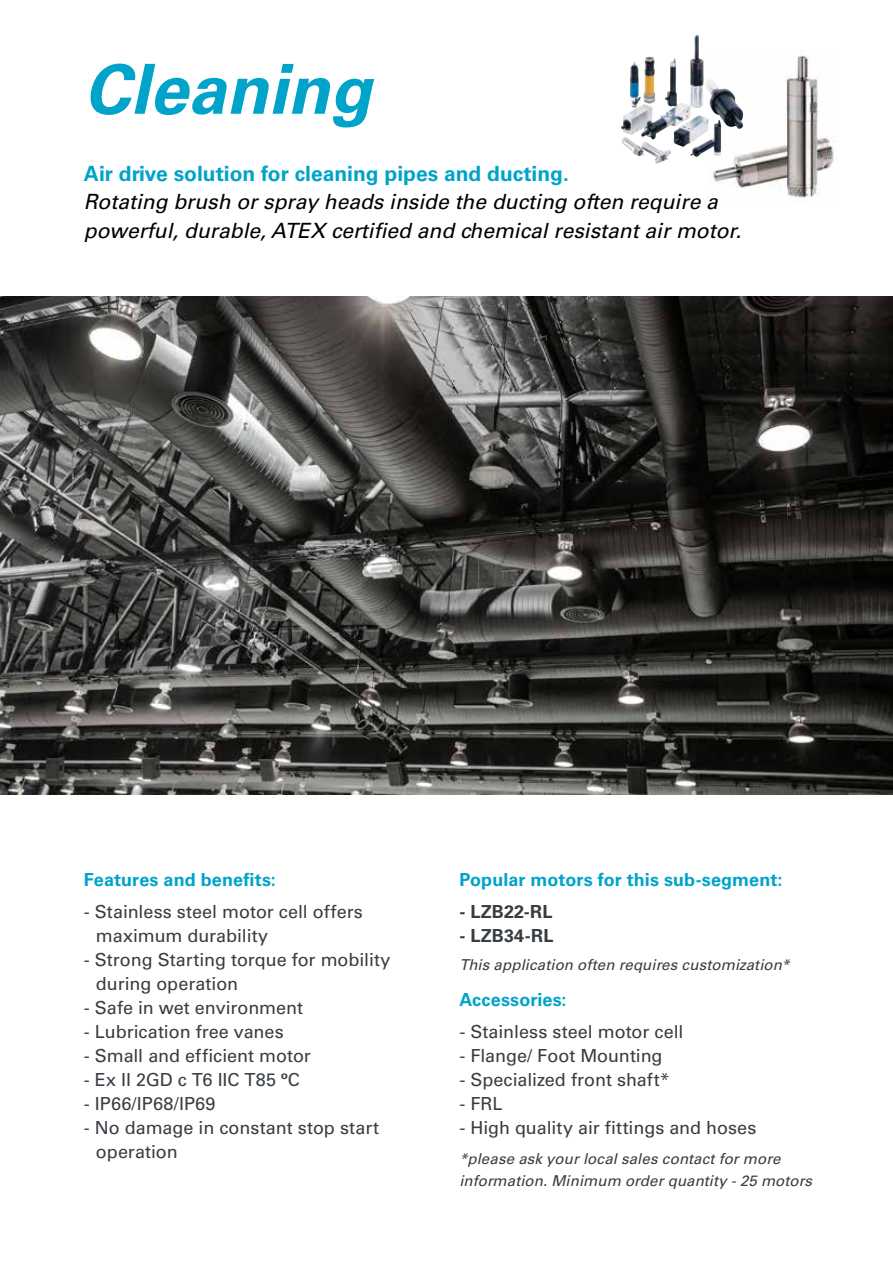
<style>
.page{position:relative;width:893px;height:1263px;background:#fff}
.page>*{position:absolute;margin:0;border:0;box-sizing:border-box;transform-origin:0 0}
.t1{font:italic 700 69px "Univers LT Std";color:#00a3c9}
.t2{font:italic 21px/28.5px "Univers LT Std";color:#000}
.t3{font:700 21px "Univers LT Std";color:#00a3c9}
.t4{font:18px/24px "Univers LT Std";color:#373d42}
.t5{font:700 18px "Univers LT Std";letter-spacing:.005em;color:#00a3c9}
.t6{font:700 18px "Univers LT Std";letter-spacing:.01em;color:#373d42}
.t7{font:italic 15px/22.5px "Univers LT Std";letter-spacing:.005em;color:#373d42}
.s1{font-weight:700}
</style>
<div class="page">
<img style="left:707px;top:55px;width:127px;height:143px">
<img style="left:0;top:296px;width:893px;height:498px">
<img style="left:621px;top:35px;width:83px;height:94px">
<h1 class="t1" style="left:84px;top:49px;width:289px">Cleaning</h1>
<p class="t3" style="left:84px;top:161px;width:486px">Air drive solution for cleaning pipes and ducting.</p>
<p class="t2" style="left:84px;top:188px;width:659px">Rotating brush or spray heads inside the ducting often require a powerful, durable, ATEX certified and chemical resistant air motor.</p>
<p class="t5" style="left:84px;top:869px;width:193px">Features and benefits:</p>
<p class="t4" style="left:96px;top:900px;width:268px;text-indent:-12px">- Stainless steel motor cell offers maximum durability</p>
<p class="t4" style="left:96px;top:948px;width:296px;text-indent:-12px">- Strong Starting torque for mobility during operation</p>
<p class="t4" style="left:84px;top:996px;width:221px">- Safe in wet environment</p>
<p class="t4" style="left:84px;top:1019px;width:201px">- Lubrication free vanes</p>
<p class="t4" style="left:84px;top:1043px;width:228px">- Small and efficient motor</p>
<p class="t4" style="left:84px;top:1067px;width:217px">- Ex II 2GD c T6 IIC T85 <span class="s1">º</span>C</p>
<p class="t4" style="left:84px;top:1091px;width:133px">- IP66/IP68/IP69</p>
<p class="t4" style="left:96px;top:1115px;width:285px;text-indent:-12px">- No damage in constant stop start operation</p>
<p class="t5" style="left:459px;top:869px;width:324px">Popular motors for this sub-segment:</p>
<p class="t6" style="left:459px;top:901px;width:94px">- LZB22-RL</p>
<p class="t6" style="left:459px;top:925px;width:95px">- LZB34-RL</p>
<p class="t7" style="left:459px;top:954px;width:332px">This application often requires customization*</p>
<p class="t5" style="left:459px;top:989px;width:109px">Accessories:</p>
<p class="t4" style="left:459px;top:1020px;width:225px">- Stainless steel motor cell</p>
<p class="t4" style="left:459px;top:1044px;width:205px">- Flange/ Foot Mounting</p>
<p class="t4" style="left:459px;top:1068px;width:212px">- Specialized front shaft*</p>
<p class="t4" style="left:459px;top:1092px;width:44px">- FRL</p>
<p class="t4" style="left:459px;top:1116px;width:298px">- High quality air fittings and hoses</p>
<p class="t7" style="left:459px;top:1147px;width:354px">*please ask your local sales contact for more information. Minimum order quantity - 25 motors</p>
</div>
